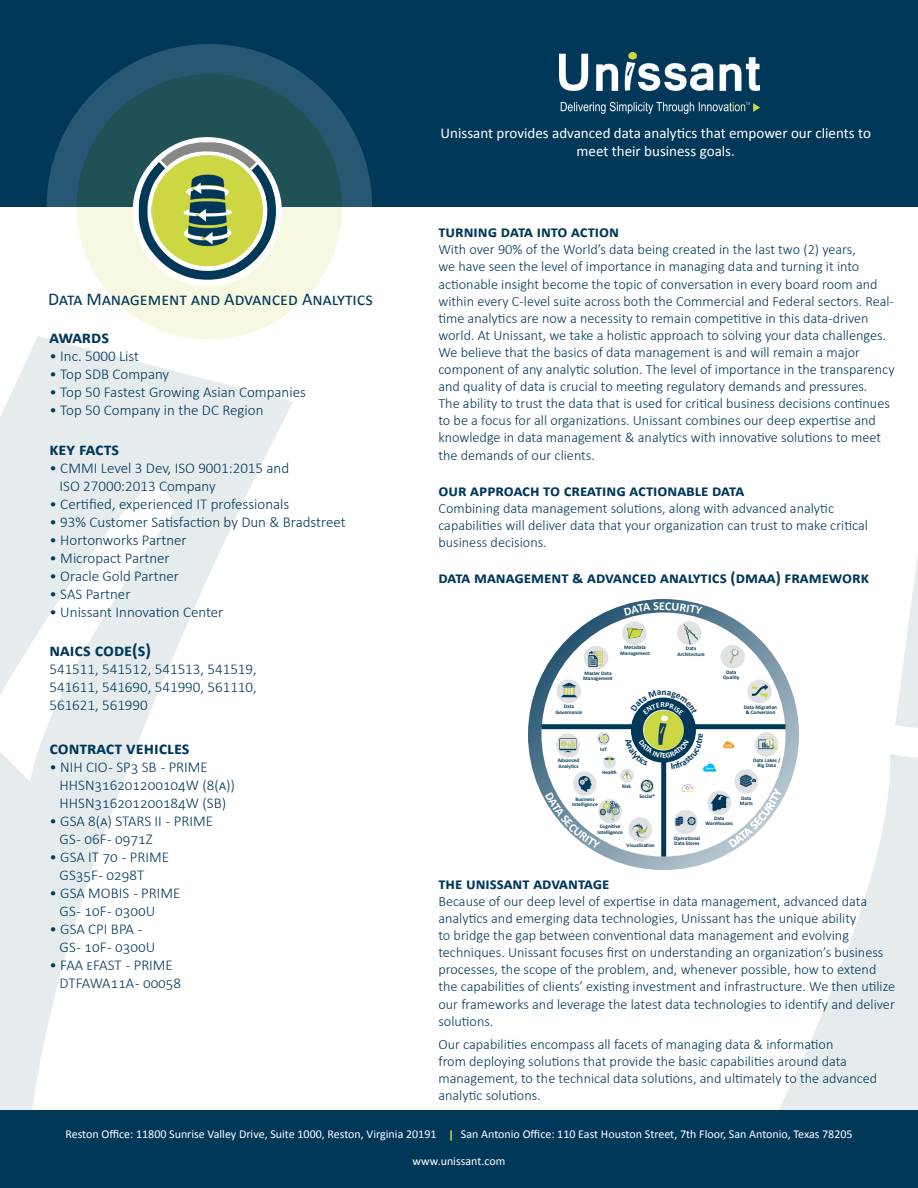
<style>
.page{position:relative;width:918px;height:1188px;background:#fff}
.page>*{position:absolute;margin:0;border:0;box-sizing:border-box;transform-origin:0 0}
.t1{font:700 18px "Calibri";color:#00385a}
.t2{font:18px "Calibri";color:#00385a}
.t3{font:700 16.5px "Calibri";color:#00385a}
.t4{font:300 15px/18px "Calibri";color:#00385a}
.t5{font:15px/18px "Calibri";color:#fff;text-align:center}
.t6{font:300 14.25px/17.1px "Calibri";color:#00385a}
.t7{font:700 12.15px "Calibri";color:#fff}
.t8{font:12px "Calibri";color:#fff}
.t9{font:700 7.8px "Calibri";color:#fff}
.t10{font:700 5.4px/5.4px "Calibri";color:#00385a;text-align:center}
</style>
<div class="page">
<svg style="left:0;top:336px;width:293px;height:775px"></svg>
<svg style="left:0;top:482px;width:178px;height:300px;fill:#e6ebee"></svg>
<svg style="left:895px;top:555px;width:23px;height:173px"></svg>
<svg style="left:769px;top:754px;width:149px;height:357px"></svg>
<div style="left:0;top:0;width:918px;height:207px;background:#00385a"></div>
<svg style="left:62px;top:59px;width:295px;height:296px;background:#89a39f"></svg>
<div style="left:47px;top:44px;width:325px;height:326px;border:30px solid #fff;border-radius:50%"></div>
<div style="left:0;top:1111px;width:918px;height:77px;background:#00385a"></div>
<img style="left:560px;top:53px;width:199px;height:61px">
<svg style="left:450px;top:1130px;width:2px;height:11px"></svg>
<img style="left:129px;top:137px;width:148px;height:147px">
<div style="left:541px;top:724px;width:245px;height:5px;background:#00385a"></div>
<div style="left:661px;top:759px;width:5px;height:98px;background:#00385a"></div>
<div style="left:584px;top:646px;width:24px;height:24px;background:#e0e1e2;border-radius:50%"></div>
<img style="left:585px;top:648px;width:22px;height:22px">
<div style="left:747px;top:680px;width:25px;height:23px;background:#e0e1e2;border-radius:50%"></div>
<img style="left:750px;top:682px;width:19px;height:18px">
<svg style="left:677px;top:621px;width:25px;height:24px"></svg>
<img style="left:680px;top:624px;width:22px;height:21px">
<div style="left:557px;top:679px;width:24px;height:24px;background:#e0e1e2;border-radius:50%"></div>
<img style="left:561px;top:683px;width:15px;height:15px">
<svg style="left:720px;top:645px;width:25px;height:24px"></svg>
<img style="left:724px;top:647px;width:19px;height:19px">
<svg style="left:622px;top:621px;width:25px;height:24px"></svg>
<img style="left:627px;top:626px;width:15px;height:13px">
<img style="left:644px;top:715px;width:39px;height:16px">
<div style="left:528px;top:599px;width:271px;height:271px;border:14px solid #00385a;border-radius:50%"></div>
<div style="left:631px;top:698px;width:65px;height:65px;border:12px solid #00385a;border-radius:50%"></div>
<svg style="left:624px;top:602px;width:35px;height:13px"></svg>
<svg style="left:665px;top:602px;width:38px;height:13px"></svg>
<svg style="left:634px;top:697px;width:59px;height:18px"></svg>
<svg style="left:545px;top:731px;width:237px;height:118px"></svg>
<p class="t2" style="left:48px;top:287px;width:326px">Data Management and Advanced Analytics</p>
<p class="t1" style="left:49px;top:326px;width:61px">awards</p>
<p class="t4" style="left:49px;top:347px;width:91px">• Inc. 5000 List</p>
<p class="t4" style="left:49px;top:365px;width:121px">• Top SDB Company</p>
<p class="t4" style="left:49px;top:383px;width:258px">• Top 50 Fastest Growing Asian Companies</p>
<p class="t4" style="left:49px;top:401px;width:216px">• Top 50 Company in the DC Region</p>
<p class="t1" style="left:49px;top:437px;width:71px">key facts</p>
<p class="t4" style="left:60px;top:459px;width:231px;text-indent:-10px">• CMMI Level 3 Dev, ISO 9001:2015 and<br>ISO 27000:2013 Company</p>
<p class="t4" style="left:49px;top:495px;width:241px">• Certified, experienced IT professionals</p>
<p class="t4" style="left:49px;top:513px;width:298px">• 93% Customer Satisfaction by Dun &amp; Bradstreet</p>
<p class="t4" style="left:49px;top:531px;width:139px">• Hortonworks Partner</p>
<p class="t4" style="left:49px;top:549px;width:122px">• Micropact Partner</p>
<p class="t4" style="left:49px;top:567px;width:131px">• Oracle Gold Partner</p>
<p class="t4" style="left:49px;top:585px;width:83px">• SAS Partner</p>
<p class="t4" style="left:49px;top:603px;width:176px">• Unissant Innovation Center</p>
<p class="t1" style="left:49px;top:639px;width:103px">naics code(s)</p>
<p class="t4" style="left:49px;top:660px;width:209px">541511, 541512, 541513, 541519,</p>
<p class="t4" style="left:49px;top:678px;width:209px">541611, 541690, 541990, 561110,</p>
<p class="t4" style="left:49px;top:696px;width:100px">561621, 561990</p>
<p class="t1" style="left:49px;top:736px;width:142px">contract vehicles</p>
<p class="t4" style="left:49px;top:757px;width:160px">• NIH CIO - SP3 SB - PRIME</p>
<p class="t4" style="left:60px;top:775px;width:177px">HHSN316201200104W (8(a))</p>
<p class="t4" style="left:60px;top:793px;width:168px">HHSN316201200184W (SB)</p>
<p class="t4" style="left:49px;top:811px;width:165px">• GSA 8(a) STARS II - PRIME</p>
<p class="t4" style="left:60px;top:829px;width:94px">GS - 06F - 0971Z</p>
<p class="t4" style="left:49px;top:847px;width:121px">• GSA IT 70 - PRIME</p>
<p class="t4" style="left:60px;top:865px;width:86px">GS35F - 0298T</p>
<p class="t4" style="left:49px;top:883px;width:133px">• GSA MOBIS - PRIME</p>
<p class="t4" style="left:60px;top:901px;width:97px">GS - 10F - 0300U</p>
<p class="t4" style="left:49px;top:919px;width:95px">• GSA CPI BPA -</p>
<p class="t4" style="left:60px;top:937px;width:97px">GS - 10F - 0300U</p>
<p class="t4" style="left:49px;top:955px;width:125px">• FAA eFAST - PRIME</p>
<p class="t4" style="left:60px;top:973px;width:123px">DTFAWA11A - 00058</p>
<p class="t5" style="left:441px;top:124px;width:432px">Unissant provides advanced data analytics that empower our clients to meet their business goals.</p>
<p class="t8" style="left:431px;top:126px;width:415px">Unissant is a CMMI Dev Level 3 software development, data analytics, and consulting</p>
<p class="t8" style="left:415px;top:126px;width:415px">Unissant is a CMMI Dev Level 3 software development, data analytics, and consulting</p>
<p class="t3" style="left:438px;top:221px;width:182px">turning data into action</p>
<p class="t6" style="left:438px;top:241px;width:458px">With over 90% of the World’s data being created in the last two (2) years,<br>we have seen the level of importance in managing data and turning it into actionable insight become the topic of conversation in every board room and within every C-level suite across both the Commercial and Federal sectors. Real&shy;time analytics are now a necessity to remain competitive in this data-driven world. At Unissant, we take a holistic approach to solving your data challenges.<br>We believe that the basics of data management is and will remain a major component of any analytic solution. The level of importance in the transparency and quality of data is crucial to meeting regulatory demands and pressures.<br>The ability to trust the data that is used for critical business decisions continues to be a focus for all organizations. Unissant combines our deep expertise and knowledge in data management &amp; analytics with innovative solutions to meet the demands of our clients.</p>
<p class="t3" style="left:438px;top:480px;width:307px">our approach to creating actionable data</p>
<p class="t6" style="left:438px;top:499px;width:431px">Combining data management solutions, along with advanced analytic capabilities will deliver data that your organization can trust to make critical business decisions.</p>
<p class="t3" style="left:438px;top:567px;width:432px">data management &amp; advanced analytics (dmaa) framework</p>
<p class="t7" style="left:659px;top:598px;width:8px">E</p>
<p class="t10" style="left:583px;top:670px;width:31px;text-align:left">Master Data<br>Management</p>
<p class="t10" style="left:620px;top:645px;width:31px">Metadata<br>Management</p>
<p class="t10" style="left:556px;top:704px;width:28px">Data<br>Governance</p>
<p class="t9" style="left:660px;top:700px;width:6px">R</p>
<p class="t10" style="left:677px;top:646px;width:29px">Data<br>Architecture</p>
<p class="t10" style="left:723px;top:669px;width:18px">Data<br>Quality</p>
<p class="t10" style="left:744px;top:704px;width:35px">Data Migration &amp; Conversion</p>
<p class="t10" style="left:558px;top:758px;width:23px;text-align:left">Advanced<br>Analytics</p>
<p class="t10" style="left:600px;top:747px;width:8px">IoT</p>
<p class="t10" style="left:602px;top:769px;width:16px">Health</p>
<p class="t10" style="left:622px;top:784px;width:10px">Risk</p>
<p class="t10" style="left:572px;top:796px;width:27px">Business<br>Intelligence</p>
<p class="t10" style="left:597px;top:824px;width:27px">Cognitive<br>Intelligence</p>
<p class="t10" style="left:639px;top:794px;width:17px">Social*</p>
<p class="t10" style="left:627px;top:842px;width:30px">Visualization</p>
<p class="t10" style="left:753px;top:757px;width:29px">Data Lakes /<br>Big Data</p>
<p class="t10" style="left:740px;top:795px;width:15px;text-align:left">Data<br>Marts</p>
<p class="t10" style="left:706px;top:816px;width:29px">Data<br>Warehouses</p>
<p class="t10" style="left:674px;top:835px;width:28px;text-align:left">Operational<br>Data Stores</p>
<p class="t3" style="left:438px;top:873px;width:173px">the unissant advantage</p>
<p class="t6" style="left:438px;top:893px;width:458px">Because of our deep level of expertise in data management, advanced data analytics and emerging data technologies, Unissant has the unique ability<br>to bridge the gap between conventional data management and evolving techniques. Unissant focuses first on understanding an organization’s business processes, the scope of the problem, and, whenever possible, how to extend the capabilities of clients’ existing investment and infrastructure. We then utilize our frameworks and leverage the latest data technologies to identify and deliver solutions.</p>
<p class="t6" style="left:438px;top:1035px;width:440px">Our capabilities encompass all facets of managing data &amp; information<br>from deploying solutions that provide the basic capabilities around data management, to the technical data solutions, and ultimately to the advanced analytic solutions.</p>
<p class="t8" style="left:65px;top:1126px;width:373px">Reston Office: 11800 Sunrise Valley Drive, Suite 1000, Reston, Virginia 20191</p>
<p class="t8" style="left:461px;top:1126px;width:393px">San Antonio Office: 110 East Houston Street, 7th Floor, San Antonio, Texas 78205</p>
<p class="t8" style="left:413px;top:1154px;width:94px">www.unissant.com</p>
</div>
